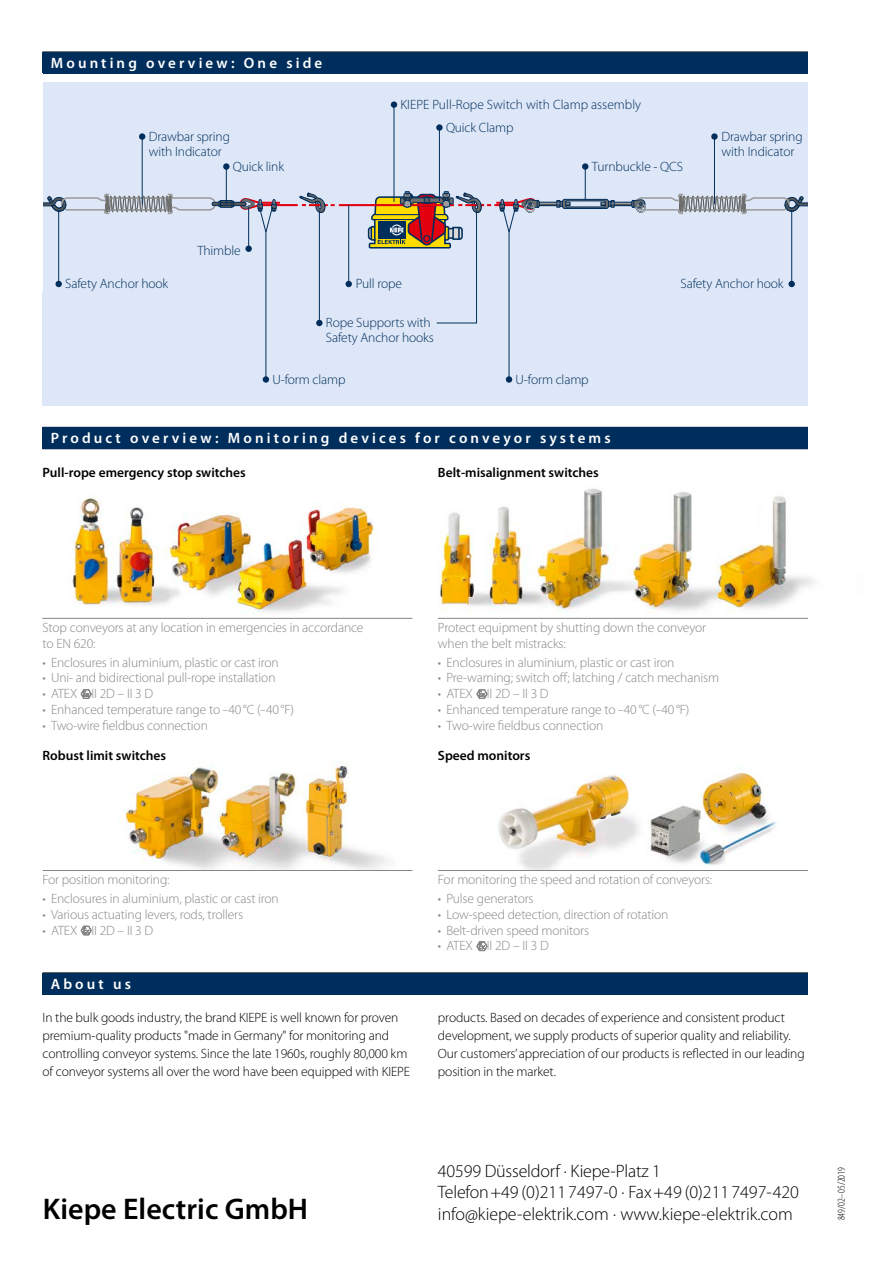
<style>
.page{position:relative;width:893px;height:1263px;background:#fff}
.page>*{position:absolute;margin:0;border:0;box-sizing:border-box;transform-origin:0 0}
.t1{font:600 30px "Myriad Pro";color:#000}
.t2{font:300 18px/21.6px "Myriad Pro";letter-spacing:-.005em;color:#000}
.t3{font:600 15px "Myriad Pro";letter-spacing:.21em;color:#fff}
.t4{font:300 13.5px/15.8px "Myriad Pro";letter-spacing:-.01em;color:#868686}
.t5{font:300 13.5px/18px "Myriad Pro";letter-spacing:-.01em;color:#000}
.t6{font:300 13.5px/15px "Myriad Pro";letter-spacing:-.01em;color:#002e5c}
.t7{font:600 13.5px "Myriad Pro";color:#000}
.t8{font:300 condensed 10.5px "Myriad Pro";color:#000}
</style>
<div class="page">
<img style="left:438px;top:488px;width:376px;height:130px">
<img style="left:56px;top:497px;width:334px;height:121px">
<img style="left:124px;top:761px;width:264px;height:109px">
<img style="left:498px;top:772px;width:282px;height:98px">
<hr style="left:43px;top:73px;width:765px;height:1px;background:#000">
<div style="left:43px;top:52px;width:765px;height:21px;background:#002e5c"></div>
<hr style="left:43px;top:972px;width:765px;height:1px;background:#000">
<hr style="left:43px;top:994px;width:765px;height:1px;background:#000">
<div style="left:43px;top:973px;width:765px;height:21px;background:#002e5c"></div>
<div style="left:43px;top:82px;width:765px;height:323px;background:#dee7f7"></div>
<div style="left:212px;top:202px;width:35px;height:4px;border:1px solid #002e5c;border-radius:2px"></div>
<div style="left:218px;top:201px;width:16px;height:6px;border:1px solid #002e5c"></div>
<svg style="left:43px;top:193px;width:189px;height:22px"></svg>
<hr style="left:339px;top:204px;width:115px;height:2px;background:#e2000f">
<hr style="left:348px;top:205px;width:1px;height:78px;background:#002e5c">
<hr style="left:439px;top:128px;width:1px;height:73px;background:#002e5c">
<hr style="left:226px;top:167px;width:1px;height:37px;background:#002e5c">
<hr style="left:394px;top:105px;width:1px;height:97px;background:#002e5c">
<hr style="left:142px;top:137px;width:1px;height:67px;background:#002e5c">
<hr style="left:319px;top:210px;width:1px;height:112px;background:#002e5c">
<svg style="left:239px;top:193px;width:96px;height:40px"></svg>
<hr style="left:266px;top:232px;width:1px;height:147px;background:#002e5c">
<hr style="left:509px;top:232px;width:1px;height:147px;background:#002e5c">
<hr style="left:714px;top:137px;width:1px;height:67px;background:#002e5c">
<hr style="left:248px;top:207px;width:1px;height:41px;background:#002e5c">
<svg style="left:367px;top:149px;width:441px;height:175px"></svg>
<hr style="left:58px;top:210px;width:1px;height:73px;background:#002e5c">
<div style="left:788px;top:281px;width:7px;height:6px;background:#002e5c;border-radius:50%"></div>
<svg style="left:711px;top:133px;width:7px;height:7px"></svg>
<div style="left:391px;top:101px;width:6px;height:7px;background:#002e5c;border-radius:50%"></div>
<svg style="left:436px;top:124px;width:7px;height:7px"></svg>
<div style="left:582px;top:163px;width:6px;height:7px;background:#002e5c;border-radius:50%"></div>
<div style="left:139px;top:133px;width:6px;height:7px;background:#002e5c;border-radius:50%"></div>
<div style="left:223px;top:163px;width:7px;height:7px;background:#002e5c;border-radius:50%"></div>
<div style="left:55px;top:281px;width:7px;height:6px;background:#002e5c;border-radius:50%"></div>
<div style="left:245px;top:246px;width:7px;height:6px;background:#002e5c;border-radius:50%"></div>
<div style="left:316px;top:320px;width:7px;height:6px;background:#002e5c;border-radius:50%"></div>
<div style="left:263px;top:376px;width:6px;height:7px;background:#002e5c;border-radius:50%"></div>
<div style="left:506px;top:376px;width:6px;height:7px;background:#002e5c;border-radius:50%"></div>
<svg style="left:346px;top:281px;width:6px;height:6px"></svg>
<hr style="left:43px;top:618px;width:369px;height:1px;background:#868686">
<hr style="left:438px;top:618px;width:370px;height:1px;background:#868686">
<hr style="left:43px;top:870px;width:369px;height:1px;background:#868686">
<hr style="left:438px;top:870px;width:370px;height:1px;background:#868686">
<svg style="left:80px;top:689px;width:12px;height:10px"></svg>
<svg style="left:476px;top:689px;width:12px;height:10px"></svg>
<svg style="left:80px;top:925px;width:12px;height:10px"></svg>
<svg style="left:476px;top:941px;width:12px;height:10px"></svg>
<div style="left:43px;top:427px;width:765px;height:22px;background:#002e5c"></div>
<p class="t3" style="left:51px;top:54px;width:273px">Mounting overview: One side</p>
<p class="t6" style="left:149px;top:129px;width:83px">Drawbar spring with Indicator</p>
<p class="t6" style="left:233px;top:159px;width:53px">Quick link</p>
<p class="t6" style="left:197px;top:244px;width:45px">Thimble</p>
<p class="t6" style="left:446px;top:93px;width:197px;line-height:23px;text-indent:-45px">KIEPE Pull-Rope Switch with Clamp assembly<br>Quick Clamp</p>
<p class="t6" style="left:592px;top:159px;width:93px">Turnbuckle - QCS</p>
<p class="t6" style="left:721px;top:129px;width:83px">Drawbar spring with Indicator</p>
<p class="t6" style="left:65px;top:276px;width:105px">Safety Anchor hook</p>
<p class="t6" style="left:680px;top:276px;width:105px">Safety Anchor hook</p>
<p class="t6" style="left:356px;top:276px;width:48px">Pull rope</p>
<p class="t6" style="left:326px;top:315px;width:109px">Rope Supports with<br>Safety Anchor hooks</p>
<p class="t6" style="left:272px;top:372px;width:75px">U-form clamp</p>
<p class="t6" style="left:516px;top:372px;width:75px">U-form clamp</p>
<p class="t3" style="left:51px;top:430px;width:561px">Product overview: Monitoring devices for conveyor systems</p>
<p class="t7" style="left:43px;top:465px;width:205px">Pull-rope emergency stop switches</p>
<p class="t7" style="left:438px;top:465px;width:162px">Belt-misalignment switches</p>
<p class="t4" style="left:43px;top:620px;width:322px">Stop conveyors at any location in emergencies in accordance to EN 620:</p>
<p class="t4" style="left:43px;top:654px;width:238px">• Enclosures in aluminium, plastic or cast iron</p>
<p class="t4" style="left:43px;top:670px;width:235px">• Uni- and bidirectional pull-rope installation</p>
<p class="t4" style="left:43px;top:686px;width:112px">• ATEX II 2D – II 3 D</p>
<p class="t4" style="left:43px;top:702px;width:253px">• Enhanced temperature range to –40°C (–40°F)</p>
<p class="t4" style="left:43px;top:717px;width:167px">• Two-wire fieldbus connection</p>
<p class="t4" style="left:438px;top:620px;width:270px">Protect equipment by shutting down the conveyor when the belt mistracks:</p>
<p class="t4" style="left:438px;top:655px;width:238px">• Enclosures in aluminium, plastic or cast iron</p>
<p class="t4" style="left:438px;top:670px;width:283px">• Pre-warning; switch off; latching / catch mechanism</p>
<p class="t4" style="left:438px;top:686px;width:112px">• ATEX II 2D – II 3 D</p>
<p class="t4" style="left:438px;top:702px;width:253px">• Enhanced temperature range to –40°C (–40°F)</p>
<p class="t4" style="left:438px;top:717px;width:167px">• Two-wire fieldbus connection</p>
<p class="t7" style="left:43px;top:748px;width:125px">Robust limit switches</p>
<p class="t7" style="left:438px;top:748px;width:94px">Speed monitors</p>
<p class="t4" style="left:43px;top:872px;width:129px">For position monitoring:</p>
<p class="t4" style="left:43px;top:891px;width:238px">• Enclosures in aluminium, plastic or cast iron</p>
<p class="t4" style="left:43px;top:907px;width:202px">• Various actuating levers, rods, trollers</p>
<p class="t4" style="left:43px;top:922px;width:112px">• ATEX II 2D – II 3 D</p>
<p class="t3" style="left:51px;top:975px;width:82px">About us</p>
<p class="t5" style="left:43px;top:1009px;width:369px">In the bulk goods industry, the brand KIEPE is well known for proven premium-quality products "made in Germany" for monitoring and controlling conveyor systems. Since the late 1960s, roughly 80,000 km of conveyor systems all over the word have been equipped with KIEPE</p>
<p class="t4" style="left:438px;top:872px;width:276px">For monitoring the speed and rotation of conveyors:</p>
<p class="t4" style="left:438px;top:891px;width:97px">• Pulse generators</p>
<p class="t4" style="left:438px;top:907px;width:232px">• Low-speed detection, direction of rotation</p>
<p class="t4" style="left:438px;top:922px;width:153px">• Belt-driven speed monitors</p>
<p class="t4" style="left:438px;top:938px;width:112px">• ATEX II 2D – II 3 D</p>
<p class="t5" style="left:438px;top:1009px;width:368px">products. Based on decades of experience and consistent product development, we supply products of superior quality and reliability.<br>Our customers’ appreciation of our products is reflected in our leading position in the market.</p>
<h1 class="t1" style="left:43px;top:1192px;width:267px">Kiepe Electric GmbH</h1>
<h2 class="t2" style="left:438px;top:1160px;width:363px">40599 Düsseldorf · Kiepe-Platz 1<br>Telefon+49 (0)2117497-0 · Fax+49 (0)2117497-420 info@kiepe-elektrik.com · www.kiepe-elektrik.com</h2>
<p class="t8" style="left:836px;top:1220px;width:55px;rotate:-90deg">849/02–05/2019</p>
</div>
